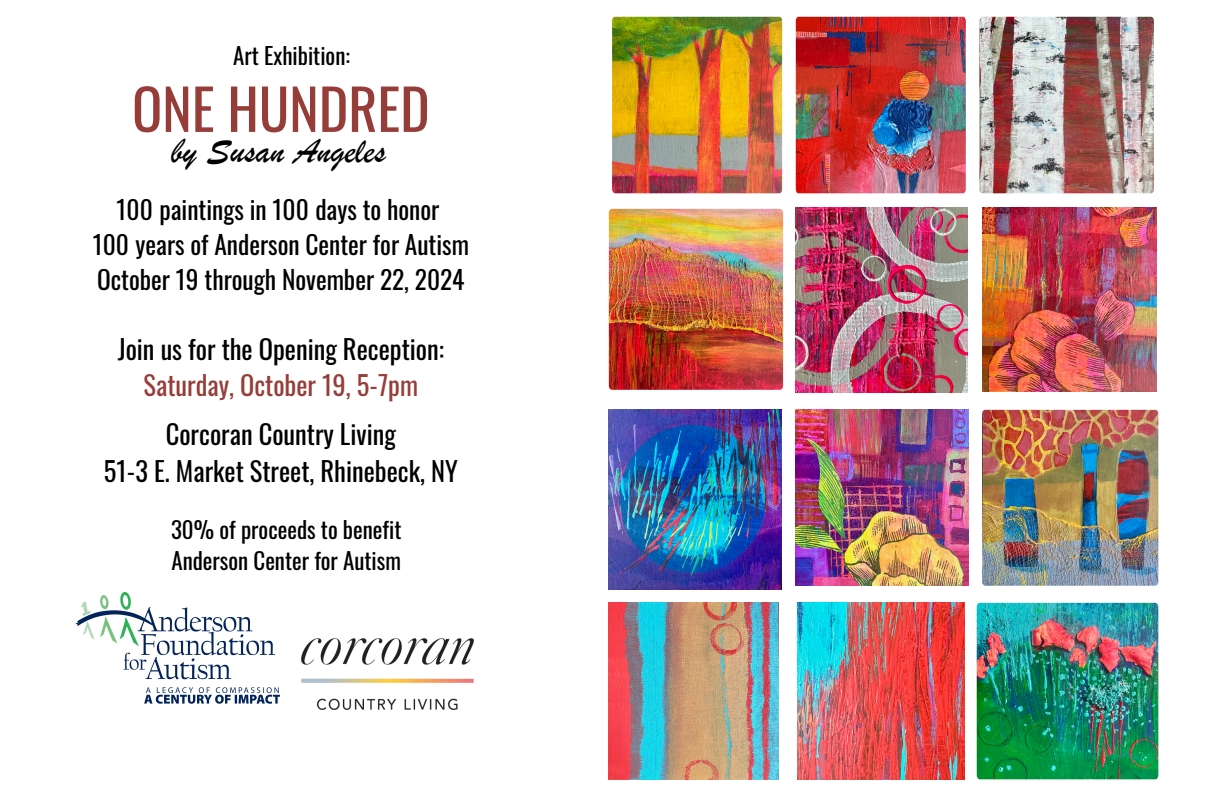
<style>
.page{position:relative;width:1224px;height:792px;background:#fff}
.page>*{position:absolute;margin:0;border:0;box-sizing:border-box;transform-origin:0 0}
.t1{font:56px "Oswald";color:#973d39}
.t2{font:36.6px "Brush Script";color:#000}
.t3{font:26.5px/36.6px "Oswald";color:#000;text-align:center}
.t4{font:25.4px/35.1px "Oswald";color:#000;text-align:center}
.t5{font:22.9px "Oswald";color:#000}
.s1{color:#973d39}
</style>
<div class="page">
<img style="left:612px;top:17px;width:170px;height:176px">
<img style="left:609px;top:209px;width:174px;height:181px">
<img style="left:979px;top:17px;width:175px;height:176px">
<img style="left:982px;top:410px;width:176px;height:176px">
<img style="left:977px;top:603px;width:181px;height:176px">
<img style="left:796px;top:17px;width:170px;height:176px">
<img style="left:796px;top:410px;width:172px;height:175px">
<img style="left:796px;top:208px;width:172px;height:184px">
<img style="left:609px;top:410px;width:172px;height:179px">
<img style="left:301px;top:639px;width:173px;height:71px">
<img style="left:75px;top:592px;width:205px;height:112px">
<img style="left:797px;top:603px;width:167px;height:176px">
<img style="left:609px;top:603px;width:170px;height:176px">
<img style="left:982px;top:207px;width:174px;height:184px">
<p class="t5" style="left:233px;top:38px;width:118px">Art Exhibition:</p>
<p class="t1" style="left:132px;top:65px;width:299px">ONE HUNDRED</p>
<p class="t2" style="left:171px;top:129px;width:217px">by Susan Angeles</p>
<p class="t4" style="left:93px;top:191px;width:378px">100 paintings in 100 days to honor<br>100 years of Anderson Center for Autism<br>October 19 through November 22, 2024</p>
<p class="t3" style="left:118px;top:329px;width:328px">Join us for the Opening Reception:<br><span class="s1">Saturday, October 19, 5-7pm</span></p>
<p class="t3" style="left:104px;top:415px;width:356px">Corcoran Country Living<br>51-3 E. Market Street, Rhinebeck, NY</p>
<p class="t5" style="left:171px;top:512px;width:232px">30% of proceeds to benefit</p>
<p class="t5" style="left:172px;top:542px;width:231px">Anderson Center for Autism</p>
</div>
